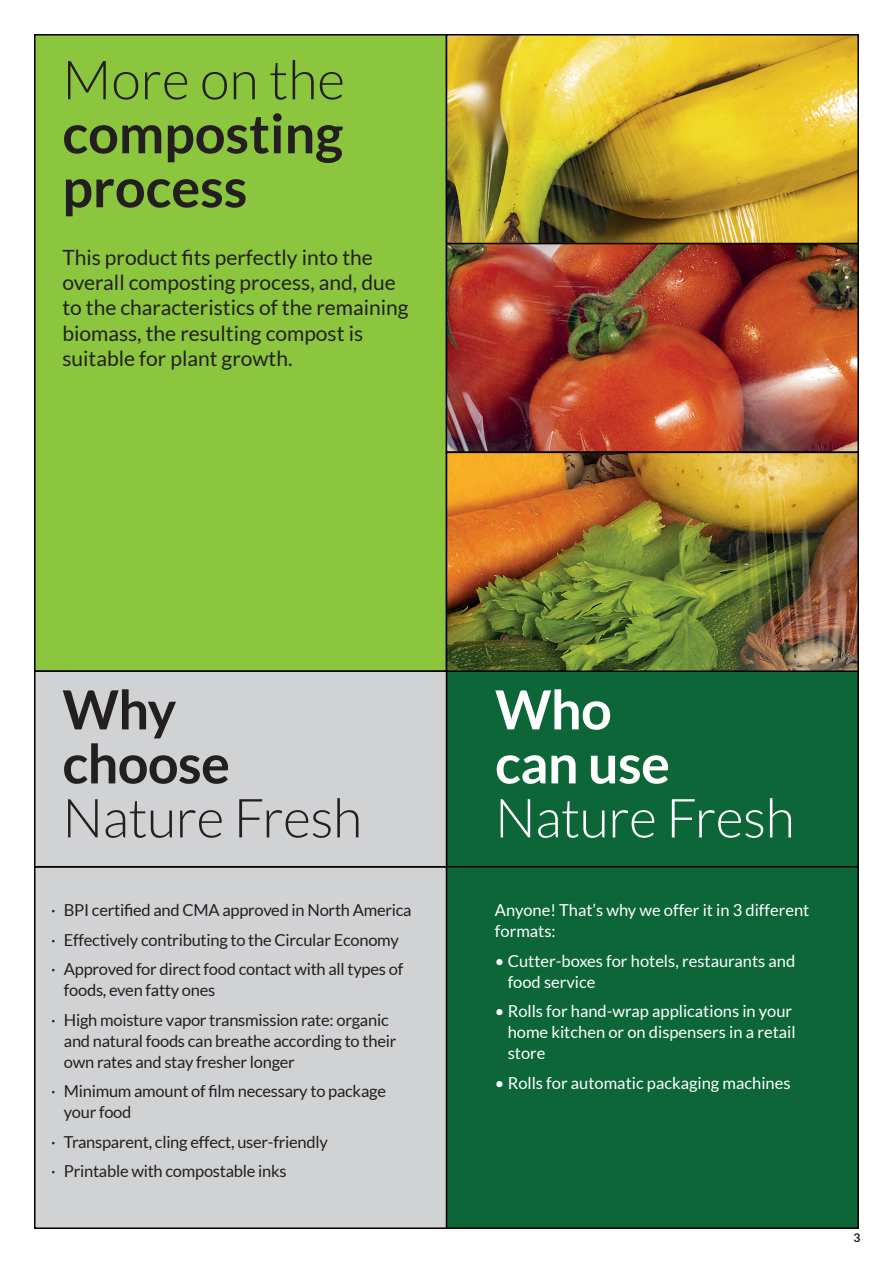
<style>
.page{position:relative;width:893px;height:1263px;background:#fff}
.page>*{position:absolute;margin:0;border:0;box-sizing:border-box;transform-origin:0 0}
.t1{font:700 54px/54px "Lato";color:#231f20}
.t2{font:300 54px "Lato";letter-spacing:-.01em;color:#231f20}
.t3{font:300 54px "Lato";letter-spacing:-.01em;color:#fff}
.t4{font:700 54px/54px "Lato";letter-spacing:-.01em;color:#fff}
.t5{font:21px/25.2px "Lato";color:#231f20}
.t6{font:16.5px/29.5px "Lato";letter-spacing:-.015em;color:#231f20}
.t7{font:16.5px/21px "Lato";color:#fff}
.t8{font:700 12px "Lato";color:#231f20}
</style>
<div class="page">
<div style="left:34px;top:867px;width:412px;height:362px;background:#d1d2d4"></div>
<div style="left:34px;top:34px;width:413px;height:638px;background:#8bc63e;border:2px solid #000"></div>
<div style="left:446px;top:670px;width:413px;height:197px;background:#0c6638;border:2px solid #000"></div>
<div style="left:446px;top:866px;width:413px;height:363px;background:#0c6638;border:2px solid #000"></div>
<div style="left:34px;top:670px;width:413px;height:197px;background:#d1d2d4;border:2px solid #000"></div>
<img style="left:449px;top:37px;width:407px;height:413px">
<div style="left:446px;top:243px;width:413px;height:210px;border:2px solid #000"></div>
<div style="left:446px;top:34px;width:413px;height:210px;border:2px solid #000"></div>
<img style="left:449px;top:455px;width:407px;height:214px">
<div style="left:446px;top:452px;width:413px;height:220px;border:2px solid #000"></div>
<h1 class="t2" style="left:62px;top:51px;width:284px">More on the</h1>
<h1 class="t1" style="left:62px;top:106px;width:282px">composting process</h1>
<p class="t5" style="left:62px;top:245px;width:348px">This product fits perfectly into the overall composting process, and, due to the characteristics of the remaining biomass, the resulting compost is suitable for plant growth.</p>
<h1 class="t1" style="left:62px;top:682px;width:169px">Why choose</h1>
<h1 class="t2" style="left:62px;top:789px;width:301px">Nature Fresh</h1>
<p class="t6" style="left:51px;top:895px;width:362px">· BPI certified and CMA approved in North America · Effectively contributing to the Circular Economy<br>· Approved for direct food contact with all types of</p>
<p class="t6" style="left:51px;top:975px;width:339px;text-indent:13px">foods, even fatty ones<br>· High moisture vapor transmission rate: organic</p>
<p class="t6" style="left:64px;top:1030px;width:334px;line-height:21px">and natural foods can breathe according to their own rates and stay fresher longer</p>
<p class="t6" style="left:64px;top:1080px;width:324px;line-height:21px;text-indent:-13px">· Minimum amount of film necessary to package your food</p>
<p class="t6" style="left:51px;top:1127px;width:278px">· Transparent, cling effect, user-friendly · Printable with compostable inks</p>
<h1 class="t4" style="left:495px;top:682px;width:176px">Who can use</h1>
<h1 class="t3" style="left:495px;top:789px;width:301px">Nature Fresh</h1>
<p class="t7" style="left:495px;top:899px;width:316px">Anyone! That’s why we offer it in 3 different formats:</p>
<p class="t7" style="left:508px;top:950px;width:289px;text-indent:-13px">• Cutter-boxes for hotels, restaurants and food service</p>
<p class="t7" style="left:508px;top:1000px;width:289px;text-indent:-13px">• Rolls for hand-wrap applications in your home kitchen or on dispensers in a retail store</p>
<p class="t7" style="left:495px;top:1072px;width:297px">• Rolls for automatic packaging machines</p>
<p class="t8" style="left:853px;top:1230px;width:8px">3</p>
</div>
